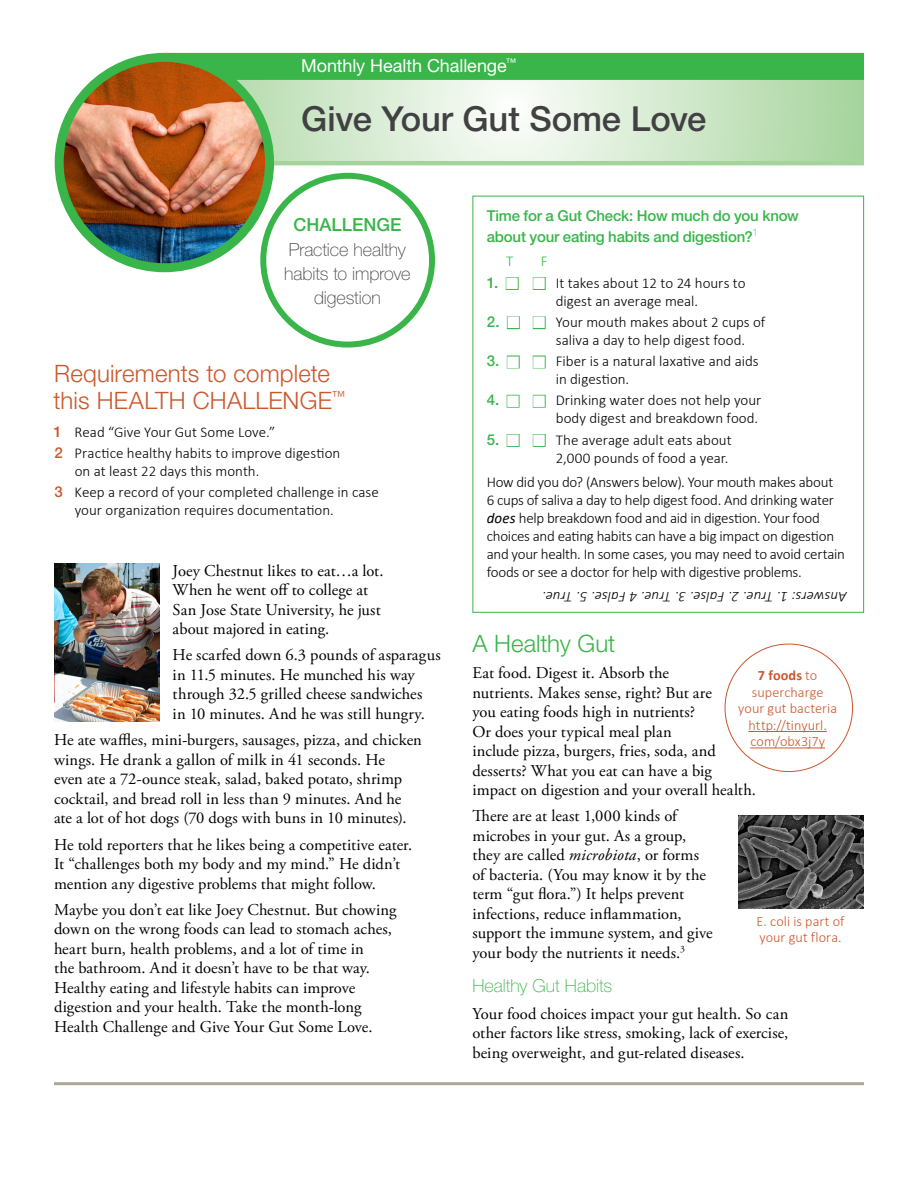
<style>
.page{position:relative;width:918px;height:1188px;background:#fff}
.page>*{position:absolute;margin:0;border:0;box-sizing:border-box;transform-origin:0 0}
.t1{font:500 34.5px "Helvetica Neue LT Std";letter-spacing:-.005em;color:#414042}
.t2{font:300 24px/27px "Helvetica Neue LT Std";letter-spacing:.005em;color:#cb572c}
.t3{font:300 24px "Helvetica Neue LT Std";color:#39b54a}
.t4{font:100 18px/24px "Helvetica Neue LT Std";letter-spacing:-.005em;color:#414042;text-align:center}
.t5{font:18px "Helvetica Neue LT Std";letter-spacing:-.005em;color:#fff}
.t6{font:100 18px "Helvetica Neue LT Std";color:#39b54a}
.t7{font:500 18px "Helvetica Neue LT Std";color:#39b54a}
.t8{font:16.5px/19.5px "Adobe Garamond Pro";letter-spacing:.005em;color:#000}
.t9{font:300 15px/18px "Calibri";letter-spacing:-.005em;color:#000}
.t10{font:500 15px/21px "Helvetica Neue LT Std";letter-spacing:-.015em;color:#39b54a}
.t11{font:italic 300 15px "Calibri";letter-spacing:.005em;color:#000}
.t12{font:300 15px "Calibri";color:#39b54a}
.t13{font:300 14.25px/16.5px "Calibri";letter-spacing:.005em;color:#cb572c;text-align:center}
.s1{font-family:"Helvetica Neue LT Std";font-weight:500;color:#cb572c}
.s2{font-family:"Helvetica Neue LT Std";font-weight:500;color:#39b54a}
.s3{color:#fff}
.s4{font-weight:400;font-style:italic}
.s5{font-style:italic}
.s6{font-weight:700}
</style>
<div class="page">
<div style="left:506px;top:277px;width:13px;height:13px;border:2px solid #39b54a"></div>
<div style="left:533px;top:277px;width:13px;height:13px;border:2px solid #39b54a"></div>
<div style="left:507px;top:316px;width:13px;height:13px;border:2px solid #39b54a"></div>
<div style="left:533px;top:316px;width:13px;height:13px;border:2px solid #39b54a"></div>
<div style="left:507px;top:356px;width:13px;height:12px;border:2px solid #39b54a"></div>
<div style="left:533px;top:356px;width:13px;height:12px;border:2px solid #39b54a"></div>
<div style="left:507px;top:395px;width:13px;height:13px;border:2px solid #39b54a"></div>
<div style="left:533px;top:395px;width:13px;height:13px;border:2px solid #39b54a"></div>
<div style="left:507px;top:434px;width:13px;height:13px;border:2px solid #39b54a"></div>
<div style="left:533px;top:434px;width:13px;height:13px;border:2px solid #39b54a"></div>
<svg style="left:274px;top:160px;width:590px;height:5px;fill:#a4d49c"></svg>
<svg style="left:270px;top:80px;width:594px;height:80px"></svg>
<div style="left:164px;top:53px;width:700px;height:27px;background:#39b54a"></div>
<img style="left:59px;top:61px;width:211px;height:204px">
<div style="left:55px;top:53px;width:219px;height:219px;border:9px solid #39b54a;border-radius:50%"></div>
<div style="left:263px;top:176px;width:169px;height:169px;background:#fff;border-radius:50%"></div>
<div style="left:260px;top:173px;width:175px;height:175px;border:6px solid #39b54a;border-radius:50%"></div>
<hr style="left:54px;top:1082px;width:810px;height:3px;background:#aaa999">
<hr style="left:748px;top:731px;width:79px;height:1px;background:#cb572c">
<hr style="left:750px;top:748px;width:75px;height:1px;background:#cb572c">
<img style="left:54px;top:564px;width:105px;height:157px">
<img style="left:738px;top:815px;width:126px;height:93px">
<p class="t5" style="left:301px;top:55px;width:216px">Monthly Health Challenge<sup>™</sup></p>
<h1 class="t1" style="left:301px;top:98px;width:407px">Give Your Gut Some Love</h1>
<p class="t7" style="left:293px;top:214px;width:109px">CHALLENGE</p>
<p class="t4" style="left:284px;top:238px;width:128px">Practice healthy habits to improve digestion</p>
<h2 class="t2" style="left:54px;top:359px;width:293px">Requirements to complete this HEALTH CHALLENGE<sup>™</sup></h2>
<p class="t9" style="left:54px;top:421px;width:288px;line-height:21.3px"><span class="s1">1</span> Read “Give Your Gut Some Love.”<br><span class="s1">2</span> Practice healthy habits to improve digestion</p>
<p class="t9" style="left:55px;top:460px;width:326px;line-height:21.3px;text-indent:20px">on at least 22 days this month.<br><span class="s1">3</span> Keep a record of your completed challenge in case</p>
<p class="t9" style="left:75px;top:501px;width:261px">your organization requires documentation.</p>
<p class="t8" style="left:173px;top:561px;width:212px">Joey Chestnut likes to eat…a lot.<br>When he went off to college at<br>San Jose State University, he just about majored in eating.</p>
<p class="t8" style="left:173px;top:646px;width:270px">He scarfed down 6.3 pounds of asparagus in 11.5 minutes. He munched his way through 32.5 grilled cheese sandwiches<br>in 10 minutes. And he was still hungry.</p>
<p class="t8" style="left:54px;top:731px;width:369px">He ate waffles, mini-burgers, sausages, pizza, and chicken wings. He drank a gallon of milk in 41 seconds. He<br>even ate a 72-ounce steak, salad, baked potato, shrimp cocktail, and bread roll in less than 9 minutes. And he ate a lot of hot dogs (70 dogs with buns in 10 minutes).</p>
<p class="t8" style="left:54px;top:835px;width:360px">He told reporters that he likes being a competitive eater.<br>It “challenges both my body and my mind.” He didn’t mention any digestive problems that might follow.</p>
<p class="t8" style="left:54px;top:900px;width:344px">Maybe you don’t eat like Joey Chestnut. But chowing down on the wrong foods can lead to stomach aches, heart burn, health problems, and a lot of time in<br>the bathroom. And it doesn’t have to be that way.<br>Healthy eating and lifestyle habits can improve digestion and your health. Take the month-long Health Challenge and Give Your Gut Some Love.</p>
<p class="t10" style="left:487px;top:205px;width:314px">Time for a Gut Check: How much do you know about your eating habits and digestion?<sup>1</sup></p>
<p class="t12" style="left:506px;top:252px;width:9px">T</p>
<p class="t12" style="left:541px;top:252px;width:8px">F</p>
<p class="t9" style="left:556px;top:274px;width:191px;text-indent:-69px"><span class="s2">1.</span> <span class="s3">■</span> <span class="s3">■</span> It takes about 12 to 24 hours to digest an average meal.</p>
<p class="t9" style="left:556px;top:313px;width:211px;text-indent:-69px"><span class="s2">2.</span> <span class="s3">■</span> <span class="s3">■</span> Your mouth makes about 2 cups of saliva a day to help digest food.</p>
<p class="t9" style="left:556px;top:352px;width:204px;text-indent:-69px"><span class="s2">3.</span> <span class="s3">■</span> <span class="s3">■</span> Fiber is a natural laxative and aids in digestion.</p>
<p class="t9" style="left:487px;top:391px;width:276px;text-align:right"><span class="s2">4.</span> <span class="s3">■</span> <span class="s3">■</span> Drinking water does not help your body digest and breakdown food.</p>
<p class="t9" style="left:487px;top:431px;width:247px;text-align:right"><span class="s2">5.</span> <span class="s3">■</span> <span class="s3">■</span> The average adult eats about<br>2,000 pounds of food a year.</p>
<p class="t9" style="left:487px;top:473px;width:360px">How did you do? (Answers below). Your mouth makes about<br>6 cups of saliva a day to help digest food. And drinking water <span class="s4">does</span> help breakdown food and aid in digestion. Your food choices and eating habits can have a big impact on digestion and your health. In some cases, you may need to avoid certain foods or see a doctor for help with digestive problems.</p>
<p class="t11" style="left:847px;top:606px;width:306px;rotate:-180deg">Answers: 1. True. 2. False. 3. True. 4 False. 5. True.</p>
<h2 class="t3" style="left:472px;top:629px;width:144px">A Healthy Gut</h2>
<p class="t8" style="left:472px;top:664px;width:285px">Eat food. Digest it. Absorb the<br>nutrients. Makes sense, right? But are<br>you eating foods high in nutrients?<br>Or does your typical meal plan<br>include pizza, burgers, fries, soda, and desserts? What you eat can have a big impact on digestion and your overall health.</p>
<p class="t8" style="left:472px;top:807px;width:242px">There are at least 1,000 kinds of microbes in your gut. As a group, they are called <span class="s5">microbiota</span>, or forms of bacteria. (You may know it by the term “gut flora.”) It helps prevent infections, reduce inflammation, support the immune system, and give your body the nutrients it needs.<sup>3</sup></p>
<p class="t6" style="left:472px;top:976px;width:141px">Healthy Gut Habits</p>
<p class="t8" style="left:472px;top:1004px;width:317px;text-align:justify">Your food choices impact your gut health. So can other factors like stress, smoking, lack of exercise, being overweight, and gut-related diseases.</p>
<p class="t13" style="left:738px;top:667px;width:100px"><span class="s6">7 foods</span> to supercharge your gut bacteria http://tinyurl. com/obx3j7y</p>
<p class="t13" style="left:757px;top:913px;width:89px;text-align:left">E. coli is part of your gut flora.</p>
</div>
